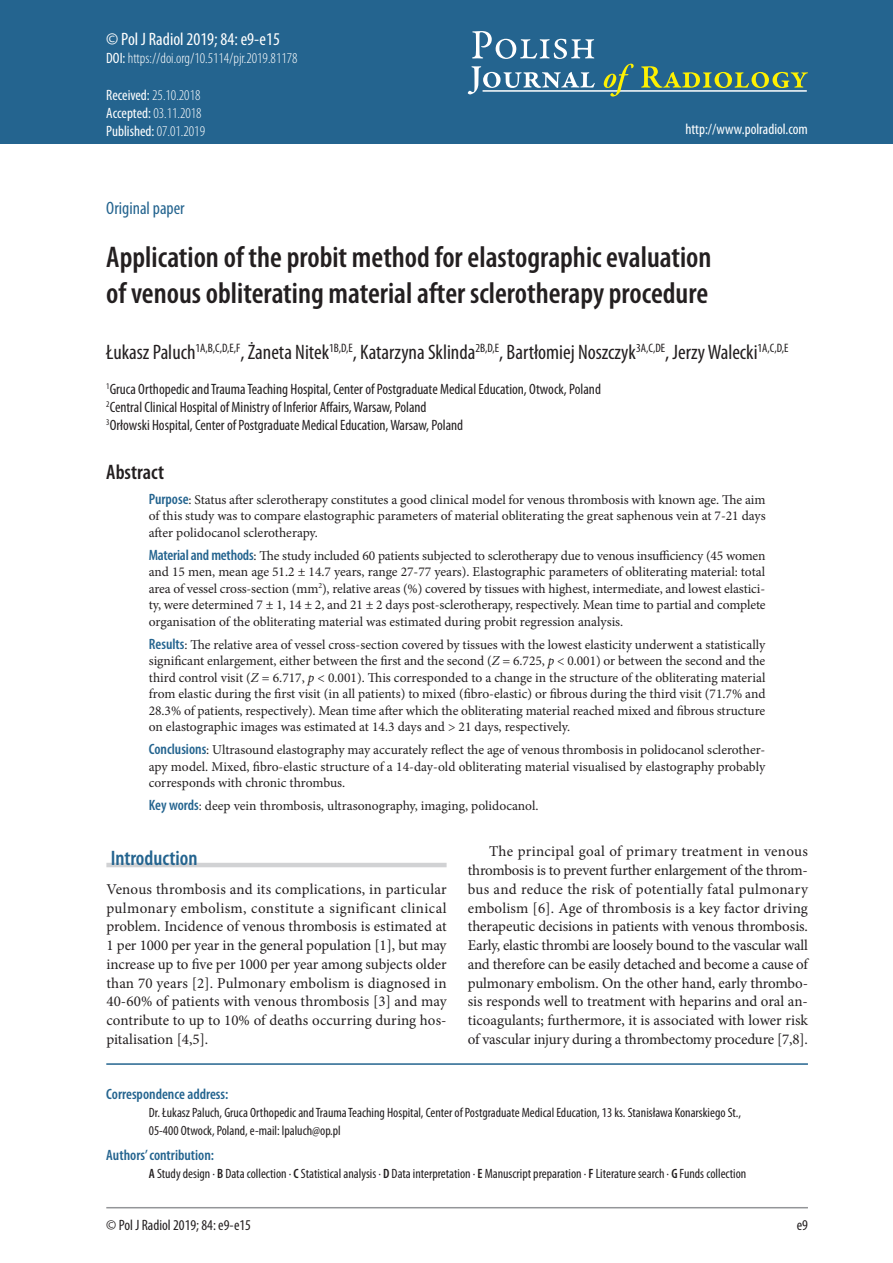
<style>
.page{position:relative;width:893px;height:1263px;background:#fff}
.page>*{position:absolute;margin:0;border:0;box-sizing:border-box;transform-origin:0 0}
.t1{font:600 condensed 30px/36px "Myriad Pro";color:#231f20}
.t2{font:condensed 21px "Myriad Pro";color:#231f20}
.t3{font:600 condensed 21px "Myriad Pro";color:#24648f}
.t4{font:600 condensed 21px "Myriad Pro";color:#231f20}
.t5{font:condensed 18px "Myriad Pro";color:#fff}
.t6{font:condensed 18px "Myriad Pro";color:#24648f}
.t7{font:15px/18.8px "Minion Pro";letter-spacing:-.005em;color:#231f20;text-align:justify}
.t8{font:condensed 15px/18px "Myriad Pro";color:#231f20}
.t9{font:300 condensed 15px/18px "Myriad Pro";color:#fff}
.t10{font:600 condensed 15px "Myriad Pro";color:#24648f}
.t11{font:condensed 15px "Myriad Pro";color:#fff}
.t12{font:13.5px/16.5px "Minion Pro";letter-spacing:-.005em;color:#231f20;text-align:justify}
.t13{font:condensed 13.5px/18px "Myriad Pro";color:#231f20}
.s1{font-weight:400}
.s2{font-family:"Myriad Pro";font-weight:600;font-stretch:condensed;font-size:15px;color:#24648f}
.s3{font-style:italic}
.s4{font-weight:600}
</style>
<div class="page">
<hr style="left:106px;top:1207px;width:702px;height:1px;background:#939598">
<div style="left:0;top:0;width:893px;height:144px;background:#24648f"></div>
<svg style="left:472px;top:31px;width:122px;height:28px"></svg>
<svg style="left:468px;top:66px;width:127px;height:28px"></svg>
<hr style="left:483px;top:90px;width:324px;height:2px;background:#fff">
<svg style="left:604px;top:64px;width:30px;height:33px"></svg>
<svg style="left:641px;top:66px;width:167px;height:22px"></svg>
<hr style="left:106px;top:1063px;width:702px;height:2px;background:#24648f">
<hr style="left:106px;top:863px;width:341px;height:4px;background:#d1d2d4">
<h3 class="t5" style="left:106px;top:28px;width:175px">© Pol J Radiol 2019; 84: e9-e15</h3>
<p class="t9" style="left:106px;top:48px;width:193px"><span class="s1">DOI:</span> https://doi.org/10.5114/pjr.2019.81178</p>
<p class="t9" style="left:106px;top:86px;width:100px"><span class="s1">Received:</span> 25.10.2018<br><span class="s1">Accepted:</span> 03.11.2018<br><span class="s1">Published:</span> 07.01.2019</p>
<p class="t11" style="left:685px;top:120px;width:124px">http://www.polradiol.com</p>
<h3 class="t6" style="left:106px;top:197px;width:80px">Original paper</h3>
<h1 class="t1" style="left:106px;top:238px;width:607px">Application of the probit method for elastographic evaluation of venous obliterating material after sclerotherapy procedure</h1>
<h2 class="t2" style="left:106px;top:340px;width:684px">Łukasz Paluch<sup>1A,B,C,D,E,F</sup>, Żaneta Nitek<sup>1B,D,E</sup>, Katarzyna Sklinda<sup>2B,D,E</sup>, Bartłomiej Noszczyk<sup>3A,C,DE</sup>, Jerzy Walecki<sup>1A,C,D,E</sup></h2>
<p class="t8" style="left:106px;top:380px;width:496px"><sup>1</sup>Gruca Orthopedic and Trauma Teaching Hospital, Center of Postgraduate Medical Education, Otwock, Poland<br><sup>2</sup>Central Clinical Hospital of Ministry of Inferior Affairs, Warsaw, Poland<br><sup>3</sup>Orłowski Hospital, Center of Postgraduate Medical Education, Warsaw, Poland</p>
<h2 class="t4" style="left:106px;top:459px;width:59px">Abstract</h2>
<p class="t12" style="left:149px;top:491px;width:618px"><span class="s2">Purpose</span>: Status after sclerotherapy constitutes a good clinical model for venous thrombosis with known age. The aim of this study was to compare elastographic parameters of material obliterating the great saphenous vein at 7-21 days after polidocanol sclerotherapy.</p>
<p class="t12" style="left:149px;top:547px;width:618px"><span class="s2">Material and methods</span>: The study included 60 patients subjected to sclerotherapy due to venous insufficiency (45 women and 15 men, mean age 51.2 ± 14.7 years, range 27-77 years). Elastographic parameters of obliterating material: total area of vessel cross-section (mm<sup>2</sup>), relative areas (%) covered by tissues with highest, intermediate, and lowest elastici&shy;ty, were determined 7 ± 1, 14 ± 2, and 21 ± 2 days post-sclerotherapy, respectively. Mean time to partial and complete organisation of the obliterating material was estimated during probit regression analysis.</p>
<p class="t12" style="left:149px;top:636px;width:618px"><span class="s2">Results</span>: The relative area of vessel cross-section covered by tissues with the lowest elasticity underwent a statistically significant enlargement, either between the first and the second (<span class="s3">Z</span> = 6.725, <span class="s3">p</span> &lt; 0.001) or between the second and the third control visit (<span class="s3">Z</span> = 6.717, <span class="s3">p</span> &lt; 0.001). This corresponded to a change in the structure of the obliterating material from elastic during the first visit (in all patients) to mixed (fibro-elastic) or fibrous during the third visit (71.7% and 28.3% of patients, respectively). Mean time after which the obliterating material reached mixed and fibrous structure on elastographic images was estimated at 14.3 days and &gt; 21 days, respectively.</p>
<p class="t12" style="left:149px;top:741px;width:618px"><span class="s2">Conclusions</span>: Ultrasound elastography may accurately reflect the age of venous thrombosis in polidocanol sclerother&shy;apy model. Mixed, fibro-elastic structure of a 14-day-old obliterating material visualised by elastography probably corresponds with chronic thrombus.</p>
<p class="t12" style="left:149px;top:797px;width:391px"><span class="s2">Key words</span>: deep vein thrombosis, ultrasonography, imaging, polidocanol.</p>
<h2 class="t3" style="left:111px;top:845px;width:88px">Introduction</h2>
<p class="t7" style="left:106px;top:880px;width:342px">Venous thrombosis and its complications, in particular pulmonary embolism, constitute a significant clinical problem. Incidence of venous thrombosis is estimated at 1 per 1000 per year in the general population [1], but may increase up to five per 1000 per year among subjects older than 70 years [2]. Pulmonary embolism is diagnosed in 40-60% of patients with venous thrombosis [3] and may contribute to up to 10% of deaths occurring during hos&shy;pitalisation [4,5].</p>
<p class="t7" style="left:468px;top:842px;width:342px;text-indent:21px">The principal goal of primary treatment in venous thrombosis is to prevent further enlargement of the throm&shy;bus and reduce the risk of potentially fatal pulmonary embolism [6]. Age of thrombosis is a key factor driving therapeutic decisions in patients with venous thrombosis.<br>Early, elastic thrombi are loosely bound to the vascular wall and therefore can be easily detached and become a cause of pulmonary embolism. On the other hand, early thrombo&shy;sis responds well to treatment with heparins and oral an&shy;ticoagulants; furthermore, it is associated with lower risk of vascular injury during a thrombectomy procedure [7,8].</p>
<p class="t10" style="left:106px;top:1084px;width:124px">Correspondence address:</p>
<p class="t13" style="left:149px;top:1103px;width:594px">Dr. Łukasz Paluch, Gruca Orthopedic and Trauma Teaching Hospital, Center of Postgraduate Medical Education, 13 ks. Stanisława Konarskiego St.,<br>05-400 Otwock, Poland, e-mail: lpaluch@op.pl</p>
<p class="t10" style="left:106px;top:1145px;width:109px">Authors’ contribution:</p>
<p class="t13" style="left:149px;top:1164px;width:599px"><span class="s4">A</span> Study design ∙ <span class="s4">B</span> Data collection ∙ <span class="s4">C</span> Statistical analysis ∙ <span class="s4">D</span> Data interpretation ∙ <span class="s4">E</span> Manuscript preparation ∙ <span class="s4">F</span> Literature search ∙ <span class="s4">G</span> Funds collection</p>
<p class="t8" style="left:106px;top:1216px;width:146px">© Pol J Radiol 2019; 84: e9-e15</p>
<p class="t8" style="left:797px;top:1216px;width:13px">e9</p>
</div>
